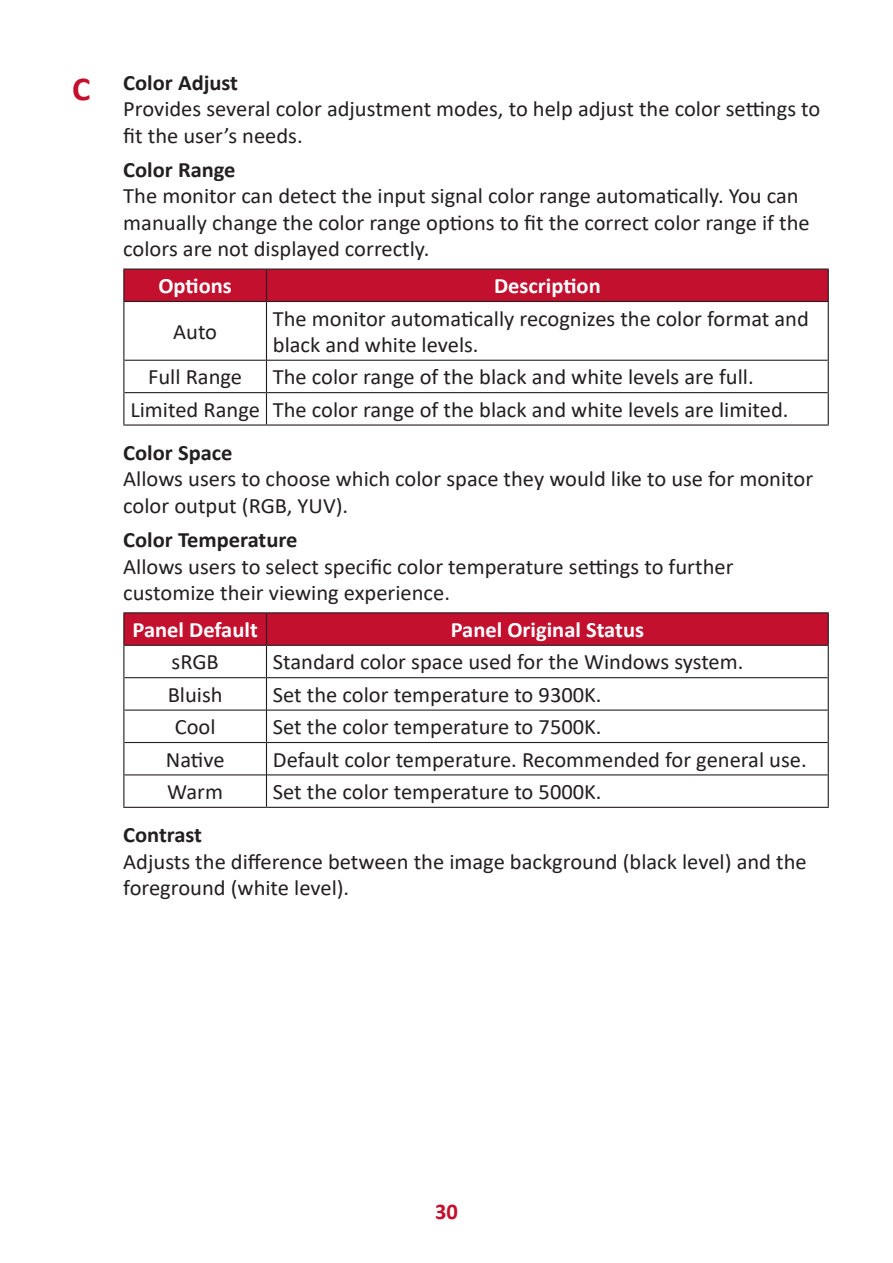
<style>
.page{position:relative;width:893px;height:1263px;background:#fff}
.page>*{position:absolute;margin:0;border:0;box-sizing:border-box;transform-origin:0 0}
.t1{font:700 22.5px "Calibri";color:#c3102f}
.t2{font:21.9px/26.2px "Calibri";color:#231f20}
.t3{font:700 21.9px "Calibri";color:#fff}
.t4{font:700 21.9px "Calibri";color:#231f20}
.s1{font-weight:700;font-size:33.6px;color:#c3102f}
.s2{font-weight:700}
</style>
<div class="page">
<div style="left:124px;top:270px;width:704px;height:31px;background:#c3102f"></div>
<hr style="left:124px;top:360px;width:142px;height:1px;background:#231f20">
<hr style="left:267px;top:360px;width:561px;height:1px;background:#231f20">
<hr style="left:124px;top:392px;width:142px;height:1px;background:#231f20">
<hr style="left:267px;top:392px;width:561px;height:1px;background:#231f20">
<hr style="left:266px;top:270px;width:1px;height:31px;background:#231f20">
<hr style="left:266px;top:302px;width:1px;height:58px;background:#231f20">
<hr style="left:266px;top:360px;width:1px;height:33px;background:#231f20">
<hr style="left:266px;top:393px;width:1px;height:31px;background:#231f20">
<hr style="left:123px;top:302px;width:1px;height:58px;background:#231f20">
<hr style="left:828px;top:302px;width:1px;height:58px;background:#231f20">
<hr style="left:123px;top:360px;width:1px;height:33px;background:#231f20">
<hr style="left:828px;top:360px;width:1px;height:33px;background:#231f20">
<hr style="left:123px;top:393px;width:1px;height:31px;background:#231f20">
<hr style="left:828px;top:393px;width:1px;height:31px;background:#231f20">
<hr style="left:123px;top:424px;width:143px;height:2px;background:#231f20">
<hr style="left:266px;top:424px;width:563px;height:2px;background:#231f20">
<hr style="left:123px;top:268px;width:143px;height:2px;background:#231f20">
<hr style="left:123px;top:270px;width:1px;height:31px;background:#231f20">
<hr style="left:266px;top:268px;width:563px;height:2px;background:#231f20">
<hr style="left:828px;top:270px;width:1px;height:31px;background:#231f20">
<hr style="left:123px;top:301px;width:143px;height:1px;background:#231f20">
<hr style="left:266px;top:301px;width:563px;height:1px;background:#231f20">
<div style="left:124px;top:613px;width:704px;height:32px;background:#c3102f"></div>
<hr style="left:124px;top:677px;width:142px;height:1px;background:#231f20">
<hr style="left:267px;top:677px;width:561px;height:1px;background:#231f20">
<hr style="left:124px;top:709px;width:142px;height:2px;background:#231f20">
<hr style="left:267px;top:709px;width:561px;height:2px;background:#231f20">
<hr style="left:124px;top:742px;width:142px;height:1px;background:#231f20">
<hr style="left:267px;top:742px;width:561px;height:1px;background:#231f20">
<hr style="left:124px;top:774px;width:142px;height:1px;background:#231f20">
<hr style="left:267px;top:774px;width:561px;height:1px;background:#231f20">
<hr style="left:266px;top:613px;width:1px;height:32px;background:#231f20">
<hr style="left:266px;top:646px;width:1px;height:32px;background:#231f20">
<hr style="left:266px;top:678px;width:1px;height:32px;background:#231f20">
<hr style="left:266px;top:710px;width:1px;height:32px;background:#231f20">
<hr style="left:266px;top:742px;width:1px;height:33px;background:#231f20">
<hr style="left:266px;top:775px;width:1px;height:32px;background:#231f20">
<hr style="left:123px;top:646px;width:1px;height:32px;background:#231f20">
<hr style="left:828px;top:646px;width:1px;height:32px;background:#231f20">
<hr style="left:123px;top:678px;width:1px;height:32px;background:#231f20">
<hr style="left:828px;top:678px;width:1px;height:32px;background:#231f20">
<hr style="left:123px;top:710px;width:1px;height:32px;background:#231f20">
<hr style="left:828px;top:710px;width:1px;height:32px;background:#231f20">
<hr style="left:123px;top:742px;width:1px;height:33px;background:#231f20">
<hr style="left:828px;top:742px;width:1px;height:33px;background:#231f20">
<hr style="left:123px;top:775px;width:1px;height:32px;background:#231f20">
<hr style="left:828px;top:775px;width:1px;height:32px;background:#231f20">
<hr style="left:123px;top:807px;width:143px;height:1px;background:#231f20">
<hr style="left:266px;top:807px;width:563px;height:1px;background:#231f20">
<hr style="left:123px;top:612px;width:143px;height:1px;background:#231f20">
<hr style="left:123px;top:613px;width:1px;height:32px;background:#231f20">
<hr style="left:266px;top:612px;width:563px;height:1px;background:#231f20">
<hr style="left:828px;top:613px;width:1px;height:32px;background:#231f20">
<hr style="left:123px;top:645px;width:143px;height:1px;background:#231f20">
<hr style="left:266px;top:645px;width:563px;height:1px;background:#231f20">
<p class="t2" style="left:123px;top:69px;width:699px;text-indent:-51px"><span class="s1">C</span> <span class="s2">Color Adjust<br></span>Provides several color adjustment modes, to help adjust the color settings to fit the user’s needs.</p>
<p class="t4" style="left:123px;top:154px;width:114px">Color Range</p>
<p class="t2" style="left:123px;top:182px;width:688px">The monitor can detect the input signal color range automatically. You can manually change the color range options to fit the correct color range if the colors are not displayed correctly.</p>
<p class="t3" style="left:158px;top:270px;width:75px">Options</p>
<p class="t3" style="left:494px;top:270px;width:108px">Description</p>
<p class="t2" style="left:173px;top:318px;width:46px">Auto</p>
<p class="t2" style="left:273px;top:305px;width:538px">The monitor automatically recognizes the color format and black and white levels.</p>
<p class="t2" style="left:130px;top:360px;width:660px;line-height:32.4px;text-indent:142px">The color range of the black and white levels are full.<br>Limited Range The color range of the black and white levels are limited.</p>
<p class="t4" style="left:123px;top:437px;width:111px">Color Space</p>
<p class="t2" style="left:123px;top:465px;width:691px">Allows users to choose which color space they would like to use for monitor color output (RGB, YUV).</p>
<p class="t4" style="left:123px;top:524px;width:176px">Color Temperature</p>
<p class="t2" style="left:123px;top:553px;width:612px">Allows users to select specific color temperature settings to further customize their viewing experience.</p>
<p class="t3" style="left:133px;top:614px;width:127px">Panel Default</p>
<p class="t3" style="left:451px;top:614px;width:195px">Panel Original Status</p>
<p class="t2" style="left:172px;top:648px;width:49px">sRGB</p>
<p class="t2" style="left:273px;top:648px;width:472px">Standard color space used for the Windows system.</p>
<p class="t2" style="left:168px;top:681px;width:56px">Bluish</p>
<p class="t2" style="left:273px;top:681px;width:330px">Set the color temperature to 9300K.</p>
<p class="t2" style="left:175px;top:713px;width:42px">Cool</p>
<p class="t2" style="left:273px;top:713px;width:330px">Set the color temperature to 7500K.</p>
<p class="t2" style="left:166px;top:746px;width:60px">Native</p>
<p class="t2" style="left:273px;top:746px;width:535px">Default color temperature. Recommended for general use.</p>
<p class="t2" style="left:167px;top:778px;width:57px">Warm</p>
<p class="t2" style="left:273px;top:778px;width:330px">Set the color temperature to 5000K.</p>
<p class="t4" style="left:123px;top:819px;width:80px">Contrast</p>
<p class="t2" style="left:123px;top:848px;width:685px">Adjusts the difference between the image background (black level) and the foreground (white level).</p>
<p class="t2" style="left:148px;top:363px;width:95px">Full Range</p>
<p class="t1" style="left:435px;top:1196px;width:24px">30</p>
</div>
